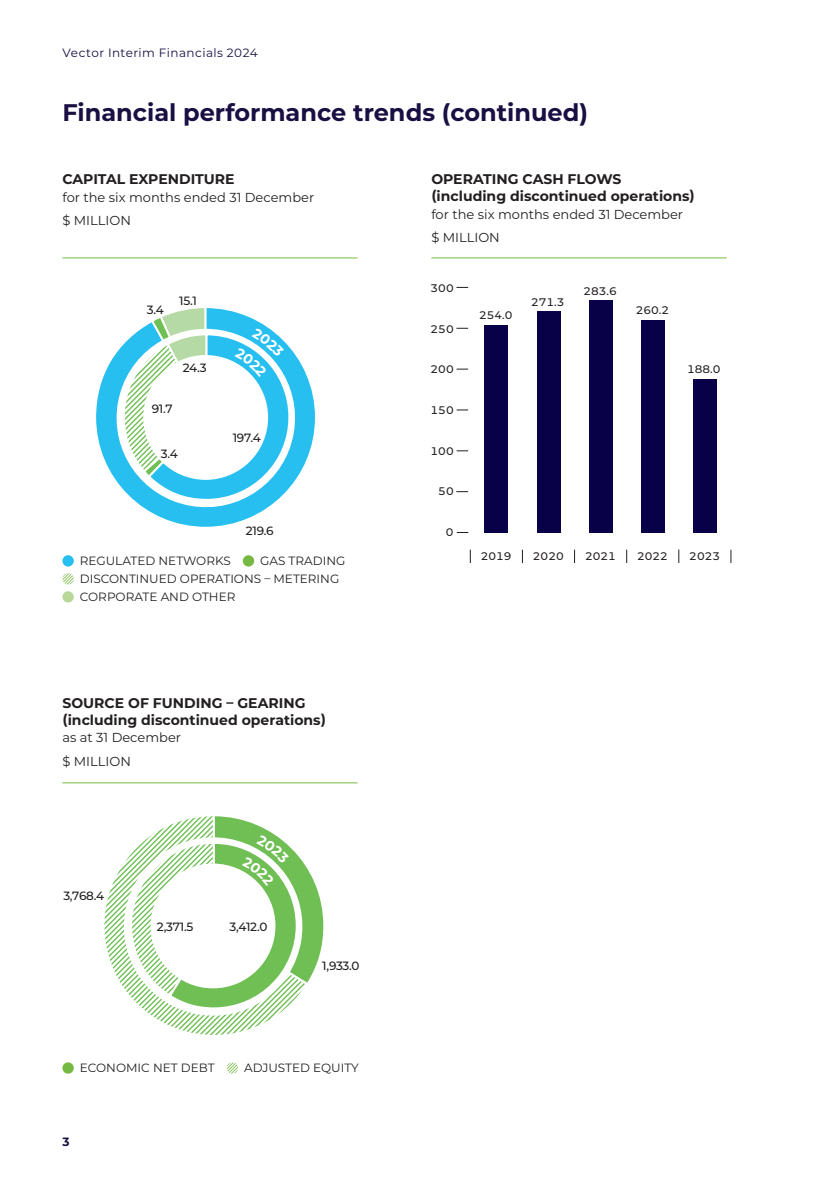
<style>
.page{position:relative;width:840px;height:1191px;background:#fff}
.page>*{position:absolute;margin:0;border:0;box-sizing:border-box;transform-origin:0 0}
.Fins_Header{font:700 24px "Montserrat";color:#190f43}
.graph_head{font:700 14px/17px "Montserrat";color:#231f20}
.graph_subhead{font:13px "Montserrat";color:#231f20}
.graph_subhead_2{font:13px "Montserrat";color:#231f20}
.Graph_Key{font:12px/18px "Montserrat";color:#231f20}
.t1{font:500 12px "Montserrat";letter-spacing:-.025em;color:#231f20}
.t2{font:12px "Montserrat";letter-spacing:.035em;color:#190f43}
.t3{font:700 12px "Montserrat";color:#190f43}
.t4{font:500 11px "Montserrat";color:#231f20}
</style>
<div class="page">
<hr style="left:62px;top:257px;width:295px;height:1px;background:#75b943">
<hr style="left:62px;top:782px;width:295px;height:1px;background:#75b943">
<hr style="left:431px;top:257px;width:295px;height:1px;background:#75b943">
<div style="left:484px;top:325px;width:24px;height:207px;background:#090148"></div>
<div style="left:536px;top:310px;width:24px;height:222px;background:#090148"></div>
<div style="left:588px;top:300px;width:24px;height:232px;background:#090148"></div>
<div style="left:640px;top:320px;width:24px;height:212px;background:#090148"></div>
<div style="left:692px;top:379px;width:24px;height:153px;background:#090148"></div>
<svg style="left:469px;top:549px;width:1px;height:14px"></svg>
<svg style="left:522px;top:549px;width:1px;height:14px"></svg>
<svg style="left:574px;top:549px;width:1px;height:14px"></svg>
<svg style="left:626px;top:549px;width:1px;height:14px"></svg>
<svg style="left:678px;top:549px;width:1px;height:14px"></svg>
<svg style="left:730px;top:549px;width:1px;height:14px"></svg>
<svg style="left:456px;top:532px;width:12px;height:1px"></svg>
<svg style="left:456px;top:491px;width:12px;height:1px"></svg>
<svg style="left:456px;top:450px;width:12px;height:1px"></svg>
<svg style="left:456px;top:409px;width:12px;height:1px"></svg>
<svg style="left:456px;top:369px;width:12px;height:1px"></svg>
<svg style="left:456px;top:328px;width:12px;height:1px"></svg>
<svg style="left:456px;top:287px;width:12px;height:1px"></svg>
<svg style="left:96px;top:364px;width:219px;height:163px"></svg>
<div style="left:62px;top:555px;width:12px;height:11px;background:#26bff0;border-radius:50%"></div>
<div style="left:243px;top:555px;width:11px;height:11px;background:#75b943;border-radius:50%"></div>
<svg style="left:62px;top:573px;width:12px;height:11px"></svg>
<div style="left:62px;top:591px;width:12px;height:11px;background:#b8d799;border-radius:50%"></div>
<svg style="left:104px;top:875px;width:162px;height:160px"></svg>
<div style="left:62px;top:1062px;width:12px;height:11px;background:#75b943;border-radius:50%"></div>
<svg style="left:226px;top:1062px;width:12px;height:11px"></svg>
<svg style="left:109px;top:308px;width:193px;height:206px"></svg>
<svg style="left:117px;top:816px;width:207px;height:206px"></svg>
<p class="t2" style="left:62px;top:44px;width:197px">Vector Interim Financials 2024</p>
<p class="Fins_Header" style="left:62px;top:96px;width:527px">Financial performance trends (continued)</p>
<p class="graph_head" style="left:62px;top:170px;width:173px">CAPITAL EXPENDITURE</p>
<p class="graph_subhead" style="left:62px;top:188px;width:253px">for the six months ended 31 December</p>
<p class="graph_subhead_2" style="left:62px;top:212px;width:70px">$ MILLION</p>
<p class="t1" style="left:147px;top:301px;width:19px">3.4</p>
<p class="t1" style="left:179px;top:293px;width:19px">15.1</p>
<p class="t1" style="left:183px;top:360px;width:25px">24.3</p>
<p class="t1" style="left:152px;top:400px;width:22px">91.7</p>
<p class="t1" style="left:161px;top:445px;width:19px">3.4</p>
<p class="t1" style="left:233px;top:429px;width:29px">197.4</p>
<p class="t1" style="left:246px;top:522px;width:29px">219.6</p>
<p class="Graph_Key" style="left:80px;top:551px;width:267px;text-indent:180px">GAS TRADING<br>DISCONTINUED OPERATIONS – METERING<br>CORPORATE AND OTHER</p>
<p class="Graph_Key" style="left:80px;top:551px;width:152px">REGULATED NETWORKS</p>
<p class="graph_head" style="left:62px;top:693px;width:265px">SOURCE OF FUNDING – GEARING (including discontinued operations)</p>
<p class="graph_subhead" style="left:62px;top:729px;width:120px">as at 31 December</p>
<p class="graph_subhead_2" style="left:62px;top:752px;width:70px">$ MILLION</p>
<p class="t1" style="left:63px;top:887px;width:42px">3,768.4</p>
<p class="t1" style="left:157px;top:918px;width:38px">2,371.5</p>
<p class="t1" style="left:229px;top:918px;width:39px">3,412.0</p>
<p class="t1" style="left:322px;top:957px;width:39px">1,933.0</p>
<p class="Graph_Key" style="left:80px;top:1058px;width:136px">ECONOMIC NET DEBT</p>
<p class="Graph_Key" style="left:244px;top:1058px;width:116px">ADJUSTED EQUITY</p>
<p class="t3" style="left:62px;top:1133px;width:9px">3</p>
<p class="graph_head" style="left:431px;top:169px;width:265px">OPERATING CASH FLOWS (including discontinued operations)</p>
<p class="graph_subhead" style="left:431px;top:205px;width:253px">for the six months ended 31 December</p>
<p class="graph_subhead_2" style="left:431px;top:228px;width:70px">$ MILLION</p>
<p class="t4" style="left:430px;top:280px;width:25px">300</p>
<p class="t4" style="left:430px;top:321px;width:25px">250</p>
<p class="t4" style="left:430px;top:362px;width:25px">200</p>
<p class="t4" style="left:430px;top:403px;width:25px">150</p>
<p class="t4" style="left:430px;top:444px;width:25px">100</p>
<p class="t4" style="left:438px;top:483px;width:17px">50</p>
<p class="t4" style="left:445px;top:524px;width:9px">0</p>
<p class="t4" style="left:479px;top:307px;width:35px">254.0</p>
<p class="t4" style="left:530px;top:294px;width:35px">271.3</p>
<p class="t4" style="left:583px;top:284px;width:35px">283.6</p>
<p class="t4" style="left:635px;top:302px;width:35px">260.2</p>
<p class="t4" style="left:686px;top:361px;width:35px">188.0</p>
<p class="t4" style="left:480px;top:548px;width:32px">2019</p>
<p class="t4" style="left:532px;top:548px;width:32px">2020</p>
<p class="t4" style="left:584px;top:548px;width:32px">2021</p>
<p class="t4" style="left:636px;top:548px;width:32px">2022</p>
<p class="t4" style="left:689px;top:548px;width:32px">2023</p>
</div>
